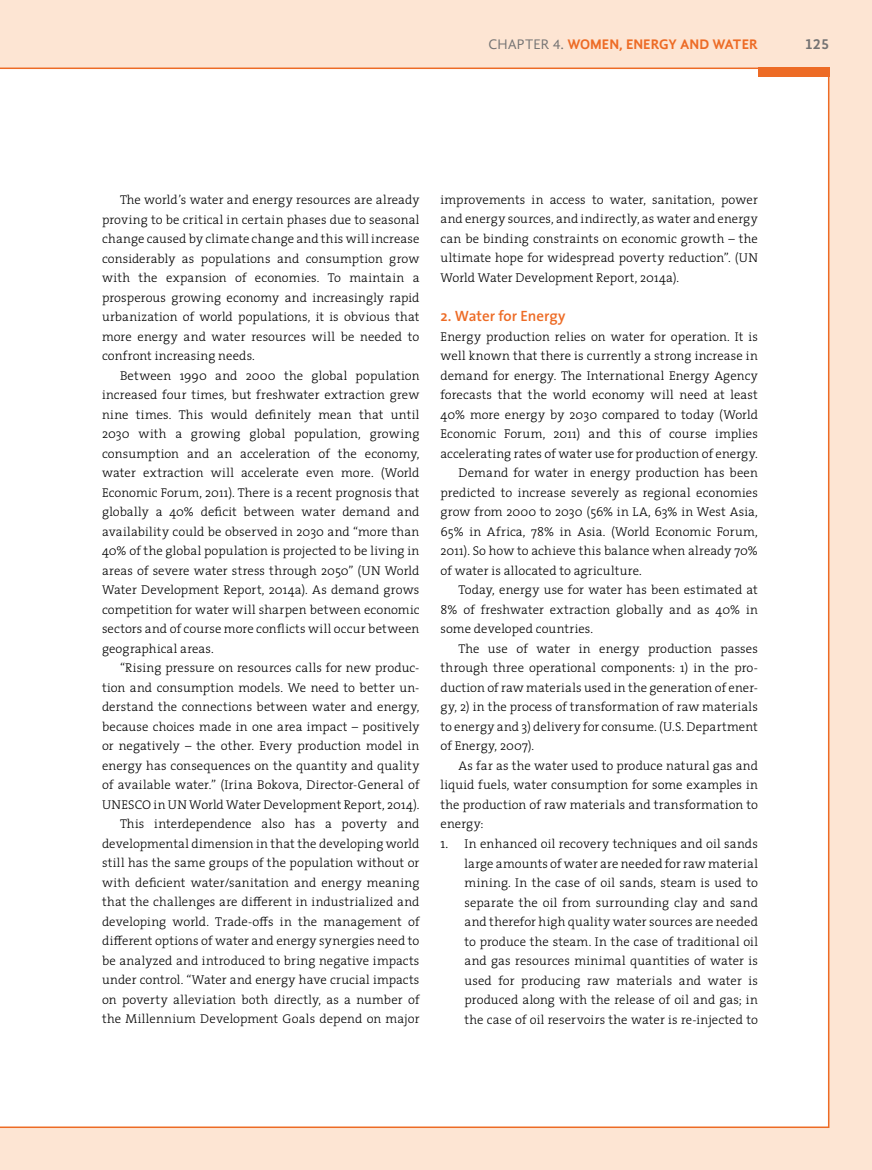
<style>
.page{position:relative;width:872px;height:1170px;background:#fff}
.page>*{position:absolute;margin:0;border:0;box-sizing:border-box;transform-origin:0 0}
.t1{font:600 15px "The Sans";color:#ed6b25}
.t2{font:700 15px "Gandhi Sans";color:#747373}
.t3{font:700 14.25px "Gandhi Sans";color:#ed6b25}
.t4{font:300 12.75px/19.5px "The Serif";letter-spacing:.005em;color:#000;text-align:justify}
.s1{font-weight:400;color:#747373}
.s2{font-size:13.5px}
</style>
<div class="page">
<div style="left:0;top:0;width:872px;height:1169px;background:#fde5d3"></div>
<div style="left:0;top:68px;width:829px;height:1059px;background:#fff"></div>
<div style="left:758px;top:68px;width:71px;height:9px;background:#ed6b25"></div>
<p class="t3" style="left:488px;top:36px;width:271px"><span class="s1">CHAPTER 4.</span> WOMEN, ENERGY AND WATER</p>
<p class="t2" style="left:804px;top:36px;width:26px">125</p>
<p class="t4" style="left:102px;top:190px;width:319px;text-indent:18px">The world’s water and energy resources are already proving to be critical in certain phases due to seasonal change caused by climate change and this will increase considerably as populations and consumption grow with the expansion of economies. To maintain a prosperous growing economy and increasingly rapid urbanization of world populations, it is obvious that more energy and water resources will be needed to confront increasing needs.</p>
<p class="t4" style="left:102px;top:365px;width:319px;text-indent:18px">Between 1990 and 2000 the global population increased four times, but freshwater extraction grew nine times. This would definitely mean that until 2030 with a growing global population, growing consumption and an acceleration of the economy, water extraction will accelerate even more. (World Economic Forum, 2011). There is a recent prognosis that globally a 40% deficit between water demand and availability could be observed in 2030 and “more than 40% of the global population is projected to be living in areas of severe water stress through 2050” (UN World Water Development Report, 2014a). As demand grows competition for water will sharpen between economic sectors and of course more conflicts will occur between geographical areas.</p>
<p class="t4" style="left:102px;top:657px;width:319px;text-align:right">“Rising pressure on resources calls for new produc&shy;tion and consumption models. We need to better un&shy;derstand the connections between water and energy, because choices made in one area impact – positively or negatively – the other. Every production model in energy has consequences on the quantity and quality of available water.” (Irina Bokova, Director-General of UNESCO in UN World Water Development Report, 2014).<br>This interdependence also has a poverty and developmental dimension in that the developing world still has the same groups of the population without or with deficient water/sanitation and energy meaning that the challenges are different in industrialized and developing world. Trade-offs in the management of different options of water and energy synergies need to be analyzed and introduced to bring negative impacts under control. “Water and energy have crucial impacts on poverty alleviation both directly, as a number of the Millennium Development Goals depend on major</p>
<p class="t4" style="left:440px;top:189px;width:319px">improvements in access to water, sanitation, power and energy sources, and indirectly, as water and energy can be binding constraints on economic growth – the ultimate hope for widespread poverty reduction”. (UN World Water Development Report, 2014a).</p>
<p class="t1" style="left:440px;top:303px;width:126px">2. Water for Energy</p>
<p class="t4" style="left:440px;top:326px;width:319px">Energy production relies on water for operation. It is</p>
<p class="t4" style="left:440px;top:346px;width:319px">well known that there is currently a strong increase in</p>
<p class="t4" style="left:440px;top:365px;width:319px">demand for energy. The International Energy Agency</p>
<p class="t4" style="left:440px;top:385px;width:319px">forecasts that the world economy will need at least</p>
<p class="t4" style="left:440px;top:404px;width:319px">40% more energy by 2030 compared to today (World</p>
<p class="t4" style="left:440px;top:423px;width:319px">Economic Forum, 2011) and this of course implies</p>
<p class="t4" style="left:440px;top:443px;width:319px">accelerating rates of water use for production of energy.</p>
<p class="t4" style="left:458px;top:462px;width:301px">Demand for water in energy production has been</p>
<p class="t4" style="left:440px;top:482px;width:319px">predicted to increase severely as regional economies</p>
<p class="t4" style="left:440px;top:501px;width:319px">grow from 2000 to 2030 (56% in LA, 63% in West Asia,</p>
<p class="t4" style="left:440px;top:521px;width:319px">65% in Africa, 78% in Asia. (World Economic Forum,</p>
<p class="t4" style="left:440px;top:540px;width:319px">2011). So how to achieve this balance when already 70%</p>
<p class="t4" style="left:440px;top:560px;width:203px">of water is allocated to agriculture.</p>
<p class="t4" style="left:458px;top:579px;width:301px">Today, energy use for water has been estimated at</p>
<p class="t4" style="left:440px;top:599px;width:319px">8% of freshwater extraction globally and as 40% in</p>
<p class="t4" style="left:440px;top:618px;width:154px">some developed countries.</p>
<p class="t4" style="left:458px;top:638px;width:301px">The use of water in energy production passes</p>
<p class="t4" style="left:440px;top:657px;width:319px">through three operational components: 1) in the pro-</p>
<p class="t4" style="left:440px;top:677px;width:319px">duction of raw materials used in the generation of ener-</p>
<p class="t4" style="left:440px;top:696px;width:319px">gy, 2) in the process of transformation of raw materials</p>
<p class="t4" style="left:440px;top:716px;width:319px">to energy and 3) delivery for consume. (U.S. Department</p>
<p class="t4" style="left:440px;top:735px;width:95px">of Energy, 2007).</p>
<p class="t4" style="left:458px;top:755px;width:301px">As far as the water used to produce natural gas and</p>
<p class="t4" style="left:440px;top:774px;width:319px">liquid fuels, water consumption for some examples in</p>
<p class="t4" style="left:440px;top:794px;width:319px">the production of raw materials and transformation to</p>
<p class="t4" style="left:440px;top:813px;width:45px">energy:</p>
<p class="t4" style="left:464px;top:833px;width:295px;text-indent:-24px"><span class="s2">1.</span> In enhanced oil recovery techniques and oil sands large amounts of water are needed for raw material mining. In the case of oil sands, steam is used to separate the oil from surrounding clay and sand and therefor high quality water sources are needed to produce the steam. In the case of traditional oil and gas resources minimal quantities of water is used for producing raw materials and water is produced along with the release of oil and gas; in the case of oil reservoirs the water is re-injected to</p>
</div>
